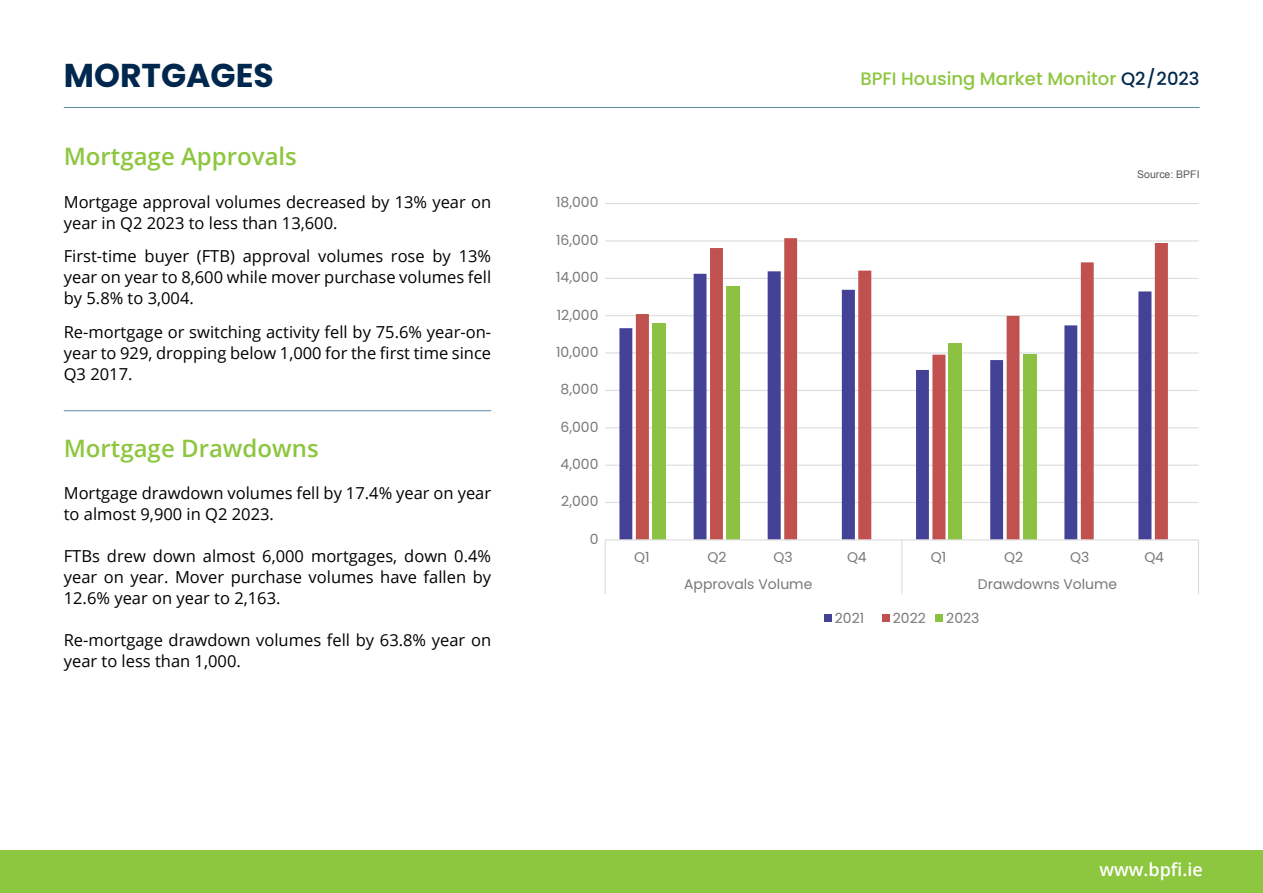
<style>
.page{position:relative;width:1263px;height:893px;background:#fff}
.page>*{position:absolute;margin:0;border:0;box-sizing:border-box;transform-origin:0 0}
.t1{font:700 33px "Poppins";color:#00274d}
.t2{font:600 24px "Open Sans";color:#8dc63f}
.t3{font:500 18px "Poppins";color:#8dc63f}
.t4{font:600 18px "Open Sans";color:#fff}
.t5{font:16.5px/21px "Open Sans";color:#000}
.t6{font:13.95px "Poppins";color:#77787b}
.t7{font:10.5px "Arial";color:#595959}
.s1{color:#00274d}
</style>
<div class="page">
<div style="left:0;top:850px;width:1263px;height:43px;background:#8dc63f"></div>
<hr style="left:64px;top:107px;width:1135px;height:1px;background:#5d87a1">
<hr style="left:64px;top:410px;width:427px;height:1px;background:#5d87a1">
<hr style="left:605px;top:203px;width:593px;height:1px;background:#dcddde">
<hr style="left:605px;top:240px;width:593px;height:2px;background:#dcddde">
<hr style="left:605px;top:278px;width:593px;height:1px;background:#dcddde">
<hr style="left:605px;top:315px;width:593px;height:1px;background:#dcddde">
<hr style="left:605px;top:352px;width:593px;height:2px;background:#dcddde">
<hr style="left:605px;top:390px;width:593px;height:1px;background:#dcddde">
<hr style="left:605px;top:427px;width:593px;height:1px;background:#dcddde">
<hr style="left:605px;top:465px;width:593px;height:1px;background:#dcddde">
<hr style="left:605px;top:502px;width:593px;height:1px;background:#dcddde">
<svg style="left:619px;top:314px;width:17px;height:225px;fill:#434296"></svg>
<svg style="left:636px;top:238px;width:532px;height:301px"></svg>
<div style="left:949px;top:344px;width:13px;height:196px;background:#8cc142"></div>
<div style="left:1023px;top:354px;width:13px;height:186px;background:#8cc142"></div>
<div style="left:652px;top:324px;width:13px;height:216px;background:#8cc142"></div>
<div style="left:726px;top:286px;width:13px;height:254px;background:#8cc142"></div>
<hr style="left:605px;top:539px;width:593px;height:1px;background:#dcddde">
<svg style="left:605px;top:540px;width:1px;height:54px"></svg>
<svg style="left:901px;top:540px;width:1px;height:54px"></svg>
<svg style="left:1198px;top:540px;width:1px;height:54px"></svg>
<div style="left:824px;top:615px;width:7px;height:7px;background:#434296"></div>
<div style="left:882px;top:615px;width:7px;height:7px;background:#c1514e"></div>
<div style="left:935px;top:615px;width:8px;height:7px;background:#8cc142"></div>
<h1 class="t1" style="left:64px;top:56px;width:212px">MORTGAGES</h1>
<h2 class="t2" style="left:64px;top:140px;width:235px">Mortgage Approvals</h2>
<p class="t5" style="left:64px;top:191px;width:429px">Mortgage approval volumes decreased by 13% year on year in Q2 2023 to less than 13,600.</p>
<p class="t5" style="left:64px;top:245px;width:429px;text-align:justify">First-time buyer (FTB) approval volumes rose by 13% year on year to 8,600 while mover purchase volumes fell by 5.8% to 3,004.</p>
<p class="t5" style="left:64px;top:321px;width:429px;text-align:justify">Re-mortgage or switching activity fell by 75.6% year-on&shy;year to 929, dropping below 1,000 for the first time since Q3 2017.</p>
<h2 class="t2" style="left:64px;top:432px;width:256px">Mortgage Drawdowns</h2>
<p class="t5" style="left:64px;top:482px;width:429px">Mortgage drawdown volumes fell by 17.4% year on year to almost 9,900 in Q2 2023.</p>
<p class="t5" style="left:64px;top:545px;width:429px;text-align:justify">FTBs drew down almost 6,000 mortgages, down 0.4% year on year. Mover purchase volumes have fallen by 12.6% year on year to 2,163.</p>
<p class="t5" style="left:64px;top:629px;width:429px">Re-mortgage drawdown volumes fell by 63.8% year on year to less than 1,000.</p>
<p class="t6" style="left:556px;top:197px;width:44px">18,000</p>
<p class="t6" style="left:556px;top:235px;width:44px">16,000</p>
<p class="t6" style="left:556px;top:272px;width:44px">14,000</p>
<p class="t6" style="left:557px;top:309px;width:43px">12,000</p>
<p class="t6" style="left:556px;top:347px;width:44px">10,000</p>
<p class="t6" style="left:560px;top:384px;width:39px">8,000</p>
<p class="t6" style="left:560px;top:421px;width:39px">6,000</p>
<p class="t6" style="left:561px;top:459px;width:39px">4,000</p>
<p class="t6" style="left:561px;top:496px;width:39px">2,000</p>
<p class="t6" style="left:590px;top:533px;width:10px">0</p>
<p class="t3" style="left:860px;top:68px;width:341px">BPFI Housing Market Monitor <span class="s1">Q2/2023</span></p>
<p class="t7" style="left:1137px;top:167px;width:64px">Source: BPFI</p>
<p class="t6" style="left:634px;top:552px;width:17px">Q1</p>
<p class="t6" style="left:707px;top:552px;width:20px">Q2</p>
<p class="t6" style="left:773px;top:552px;width:21px">Q3</p>
<p class="t6" style="left:847px;top:552px;width:21px">Q4</p>
<p class="t6" style="left:931px;top:552px;width:17px">Q1</p>
<p class="t6" style="left:1004px;top:552px;width:20px">Q2</p>
<p class="t6" style="left:1070px;top:552px;width:21px">Q3</p>
<p class="t6" style="left:1144px;top:552px;width:21px">Q4</p>
<p class="t6" style="left:684px;top:579px;width:130px">Approvals Volume</p>
<p class="t6" style="left:978px;top:579px;width:141px">Drawdowns Volume</p>
<p class="t6" style="left:835px;top:613px;width:31px">2021</p>
<p class="t6" style="left:893px;top:613px;width:34px">2022</p>
<p class="t6" style="left:946px;top:613px;width:35px">2023</p>
<p class="t4" style="left:1099px;top:857px;width:105px">www.bpfi.ie</p>
</div>
